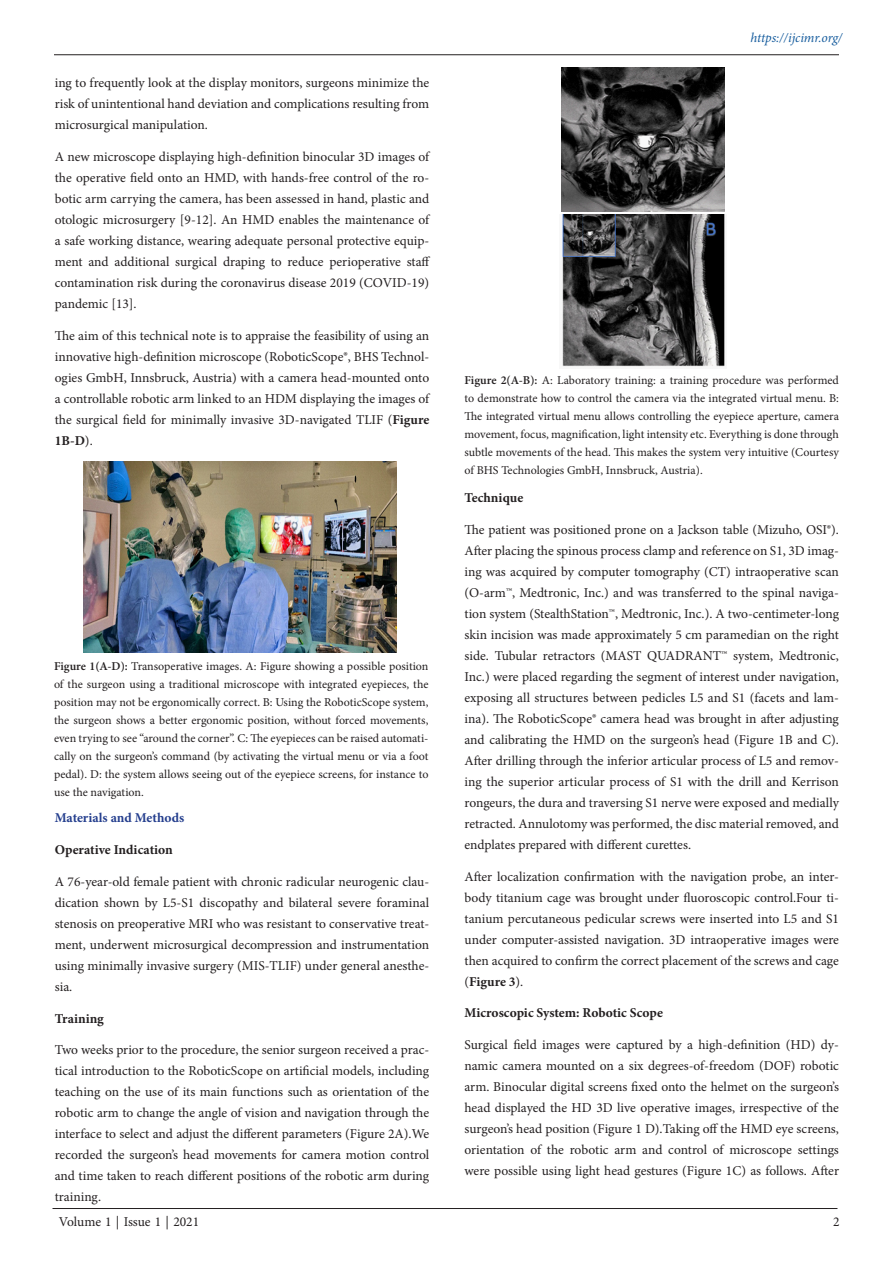
<style>
.page{position:relative;width:893px;height:1263px;background:#fff}
.page>*{position:absolute;margin:0;border:0;box-sizing:border-box;transform-origin:0 0}
.Paragraph_Style_1{font:13.5px/21px "Minion Pro";color:#231f20;text-align:justify}
.Paragraph_Style_1-2{font:700 13.5px "Minion Pro";color:#231f20}
.t1{font:italic 13.5px "Minion Pro";letter-spacing:-.005em;color:#175d9e}
.side_heading_new{font:700 13.5px "Minion Pro";color:#253f8e}
.t2{font:12px/18px "Minion Pro";color:#231f20;text-align:justify}
.s1{font-weight:700}
.s2{font-weight:600}
</style>
<div class="page">
<hr style="left:54px;top:54px;width:785px;height:1px;background:#231f20">
<hr style="left:52px;top:1208px;width:785px;height:1px;background:#231f20">
<img style="left:84px;top:461px;width:313px;height:192px">
<img style="left:561px;top:68px;width:164px;height:143px">
<img style="left:561px;top:214px;width:164px;height:153px">
<p class="Paragraph_Style_1" style="left:55px;top:72px;width:376px">ing to frequently look at the display monitors, surgeons minimize the risk of unintentional hand deviation and complications resulting from microsurgical manipulation.</p>
<p class="Paragraph_Style_1" style="left:55px;top:146px;width:377px">A new microscope displaying high-definition binocular 3D images of the operative field onto an HMD, with hands-free control of the ro&shy;botic arm carrying the camera, has been assessed in hand, plastic and otologic microsurgery [9-12]. An HMD enables the maintenance of a safe working distance, wearing adequate personal protective equip&shy;ment and additional surgical draping to reduce perioperative staff contamination risk during the coronavirus disease 2019 (COVID-19) pandemic [13].</p>
<p class="Paragraph_Style_1" style="left:55px;top:325px;width:376px">The aim of this technical note is to appraise the feasibility of using an innovative high-definition microscope (RoboticScope®, BHS Technol&shy;ogies GmbH, Innsbruck, Austria) with a camera head-mounted onto a controllable robotic arm linked to an HDM displaying the images of the surgical field for minimally invasive 3D-navigated TLIF (<span class="s1">Figure 1B-D</span>).</p>
<p class="t2" style="left:54px;top:657px;width:376px"><span class="s2">Figure 1(A-D):</span> Transoperative images. A: Figure showing a possible position of the surgeon using a traditional microscope with integrated eyepieces, the position may not be ergonomically correct. B: Using the RoboticScope system, the surgeon shows a better ergonomic position, without forced movements, even trying to see “around the corner”. C: The eyepieces can be raised automati&shy;cally on the surgeon’s command (by activating the virtual menu or via a foot pedal). D: the system allows seeing out of the eyepiece screens, for instance to use the navigation.</p>
<p class="side_heading_new" style="left:55px;top:808px;width:131px">Materials and Methods</p>
<p class="Paragraph_Style_1-2" style="left:55px;top:840px;width:120px">Operative Indication</p>
<p class="Paragraph_Style_1" style="left:55px;top:871px;width:376px">A 76-year-old female patient with chronic radicular neurogenic clau&shy;dication shown by L5-S1 discopathy and bilateral severe foraminal stenosis on preoperative MRI who was resistant to conservative treat&shy;ment, underwent microsurgical decompression and instrumentation using minimally invasive surgery (MIS-TLIF) under general anesthe&shy;sia.</p>
<p class="Paragraph_Style_1-2" style="left:55px;top:1009px;width:51px">Training</p>
<p class="Paragraph_Style_1" style="left:55px;top:1039px;width:376px">Two weeks prior to the procedure, the senior surgeon received a prac&shy;tical introduction to the RoboticScope on artificial models, including teaching on the use of its main functions such as orientation of the robotic arm to change the angle of vision and navigation through the interface to select and adjust the different parameters (Figure 2A).We recorded the surgeon’s head movements for camera motion control and time taken to reach different positions of the robotic arm during training.</p>
<p class="t1" style="left:750px;top:29px;width:94px">https://ijcimr.org/</p>
<p class="t2" style="left:464px;top:371px;width:376px"><span class="s2">Figure 2(A-B):</span> A: Laboratory training: a training procedure was performed to demonstrate how to control the camera via the integrated virtual menu. B:<br>The integrated virtual menu allows controlling the eyepiece aperture, camera movement, focus, magnification, light intensity etc. Everything is done through subtle movements of the head. This makes the system very intuitive (Courtesy of BHS Technologies GmbH, Innsbruck, Austria).</p>
<p class="Paragraph_Style_1-2" style="left:464px;top:488px;width:60px">Technique</p>
<p class="Paragraph_Style_1" style="left:464px;top:519px;width:376px">The patient was positioned prone on a Jackson table (Mizuho, OSI®).<br>After placing the spinous process clamp and reference on S1, 3D imag&shy;ing was acquired by computer tomography (CT) intraoperative scan (O-arm™, Medtronic, Inc.) and was transferred to the spinal naviga&shy;tion system (StealthStation™, Medtronic, Inc.). A two-centimeter-long skin incision was made approximately 5 cm paramedian on the right side. Tubular retractors (MAST QUADRANT™ system, Medtronic, Inc.) were placed regarding the segment of interest under navigation, exposing all structures between pedicles L5 and S1 (facets and lam&shy;ina). The RoboticScope® camera head was brought in after adjusting and calibrating the HMD on the surgeon’s head (Figure 1B and C).<br>After drilling through the inferior articular process of L5 and remov&shy;ing the superior articular process of S1 with the drill and Kerrison rongeurs, the dura and traversing S1 nerve were exposed and medially retracted. Annulotomy was performed, the disc material removed, and endplates prepared with different curettes.</p>
<p class="Paragraph_Style_1" style="left:464px;top:866px;width:376px">After localization confirmation with the navigation probe, an inter&shy;body titanium cage was brought under fluoroscopic control.Four ti&shy;tanium percutaneous pedicular screws were inserted into L5 and S1 under computer-assisted navigation. 3D intraoperative images were then acquired to confirm the correct placement of the screws and cage (<span class="s1">Figure 3</span>).</p>
<p class="Paragraph_Style_1-2" style="left:464px;top:1003px;width:200px">Microscopic System: Robotic Scope</p>
<p class="Paragraph_Style_1" style="left:464px;top:1034px;width:376px">Surgical field images were captured by a high-definition (HD) dy&shy;namic camera mounted on a six degrees-of-freedom (DOF) robotic arm. Binocular digital screens fixed onto the helmet on the surgeon’s head displayed the HD 3D live operative images, irrespective of the surgeon’s head position (Figure 1 D).Taking off the HMD eye screens, orientation of the robotic arm and control of microscope settings were possible using light head gestures (Figure 1C) as follows. After</p>
<p class="Paragraph_Style_1" style="left:59px;top:1212px;width:142px">Volume 1 | Issue 1 | 2021</p>
<p class="Paragraph_Style_1" style="left:833px;top:1212px;width:8px">2</p>
</div>
